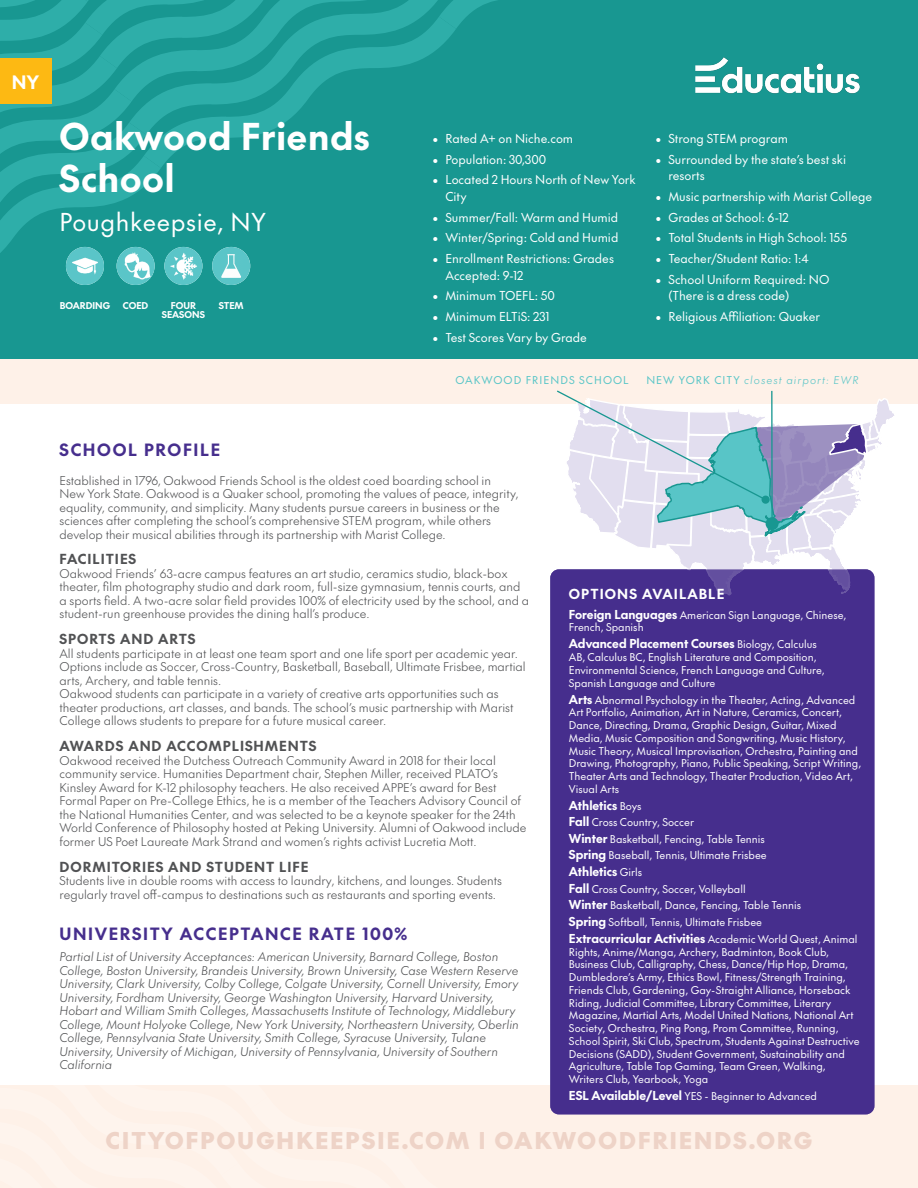
<style>
.page{position:relative;width:918px;height:1188px;background:#fff}
.page>*{position:absolute;margin:0;border:0;box-sizing:border-box;transform-origin:0 0}
.t1{font:700 36px/42px "The Future";letter-spacing:.025em;color:#fff}
.t2{font:24px "The Future";letter-spacing:.025em;color:#fff}
.t3{font:900 22.5px "The Future";letter-spacing:.1em;color:#eed3c7}
.t4{font:700 18px "The Future";color:#fff}
.t5{font:700 16.5px "The Future";letter-spacing:.1em;color:#462e8d}
.t6{font:700 13.5px "The Future";letter-spacing:.07em;color:#515254}
.t7{font:700 13.5px "The Future";letter-spacing:.08em;color:#fff}
.t8{font:12px/16.5px "The Future";color:#fff}
.t9{font:700 12px "The Future";color:#fff}
.t10{font:300 11.7px/13.5px "The Future";color:#515254}
.t11{font:italic 300 11.7px/13.5px "The Future";color:#515254}
.t12{font:10.5px/12.8px "The Future";color:#fff}
.t13{font:italic 300 10.5px "The Future";letter-spacing:.1em;color:#58c5c7}
.t14{font:10.5px "The Future";letter-spacing:.1em;color:#58c5c7}
.t15{font:700 9.15px/9.1px "The Future";color:#fff;text-align:center}
.s1{font-weight:400;font-style:normal}
.s2{font-weight:700;font-size:12px}
.s3{font-weight:400;font-size:10.5px}
</style>
<div class="page">
<div style="left:0;top:273px;width:918px;height:915px;background:#fef1e8"></div>
<div style="left:0;top:404px;width:918px;height:681px;background:#fff"></div>
<div style="left:0;top:0;width:918px;height:359px;background:#189791"></div>
<svg style="left:0;top:0;width:497px;height:259px"></svg>
<div style="left:0;top:59px;width:51px;height:45px;background:#fdb913"></div>
<img style="left:695px;top:57px;width:165px;height:37px">
<div style="left:550px;top:569px;width:324px;height:545px;background:#462e8d;border-radius:9px"></div>
<img style="left:117px;top:247px;width:38px;height:38px;border-radius:19px">
<img style="left:164px;top:247px;width:38px;height:38px;border-radius:19px">
<img style="left:66px;top:247px;width:38px;height:38px;border-radius:19px">
<svg style="left:555px;top:390px;width:339px;height:227px"></svg>
<hr style="left:771px;top:391px;width:2px;height:133px;background:#189791">
<img style="left:212px;top:247px;width:38px;height:38px;border-radius:19px">
<h3 class="t4" style="left:12px;top:69px;width:29px">NY</h3>
<h1 class="t1" style="left:60px;top:114px;width:312px">Oakwood Friends<br>School</h1>
<h2 class="t2" style="left:60px;top:205px;width:208px">Poughkeepsie, NY</h2>
<p class="t15" style="left:60px;top:301px;width:52px">BOARDING</p>
<p class="t15" style="left:219px;top:301px;width:26px">STEM</p>
<p class="t15" style="left:123px;top:301px;width:27px">COED</p>
<p class="t15" style="left:162px;top:301px;width:45px">FOUR<br>SEASONS</p>
<p class="t8" style="left:433px;top:130px;width:142px">• Rated A+ on Niche.com</p>
<p class="t8" style="left:433px;top:151px;width:115px">• Population: 30,300</p>
<p class="t8" style="left:445px;top:171px;width:192px;text-indent:-13px">• Located 2 Hours North of New York<br>City</p>
<p class="t8" style="left:433px;top:209px;width:187px">• Summer/Fall: Warm and Humid</p>
<p class="t8" style="left:433px;top:229px;width:187px">• Winter/Spring: Cold and Humid</p>
<p class="t8" style="left:445px;top:250px;width:170px;text-indent:-13px">• Enrollment Restrictions: Grades<br>Accepted: 9-12</p>
<p class="t8" style="left:433px;top:287px;width:124px">• Minimum TOEFL: 50</p>
<p class="t8" style="left:433px;top:308px;width:119px">• Minimum ELTiS: 231</p>
<p class="t8" style="left:433px;top:329px;width:156px">• Test Scores Vary by Grade</p>
<p class="t8" style="left:656px;top:130px;width:134px">• Strong STEM program</p>
<p class="t8" style="left:668px;top:151px;width:179px;text-indent:-13px">• Surrounded by the state’s best ski resorts</p>
<p class="t8" style="left:656px;top:188px;width:218px">• Music partnership with Marist College</p>
<p class="t8" style="left:656px;top:209px;width:135px">• Grades at School: 6-12</p>
<p class="t8" style="left:656px;top:229px;width:193px">• Total Students in High School: 155</p>
<p class="t8" style="left:656px;top:250px;width:155px">• Teacher/Student Ratio: 1:4</p>
<p class="t8" style="left:668px;top:271px;width:162px;text-indent:-13px">• School Uniform Required: NO (There is a dress code)</p>
<p class="t8" style="left:656px;top:308px;width:166px">• Religious Affiliation: Quaker</p>
<p class="t14" style="left:455px;top:373px;width:175px">OAKWOOD FRIENDS SCHOOL</p>
<p class="t13" style="left:646px;top:373px;width:214px"><span class="s1">NEW YORK CITY</span> closest airport: EWR</p>
<h3 class="t5" style="left:60px;top:438px;width:162px">SCHOOL PROFILE</h3>
<p class="t10" style="left:60px;top:473px;width:461px">Established in 1796, Oakwood Friends School is the oldest coed boarding school in New York State. Oakwood is a Quaker school, promoting the values of peace, integrity, equality, community, and simplicity. Many students pursue careers in business or the sciences after completing the school’s comprehensive STEM program, while others develop their musical abilities through its partnership with Marist College.</p>
<p class="t6" style="left:60px;top:550px;width:78px">FACILITIES</p>
<p class="t10" style="left:60px;top:567px;width:471px">Oakwood Friends’ 63-acre campus features an art studio, ceramics studio, black-box theater, film photography studio and dark room, full-size gymnasium, tennis courts, and a sports field. A two-acre solar field provides 100% of electricity used by the school, and a student-run greenhouse provides the dining hall’s produce.</p>
<p class="t6" style="left:60px;top:630px;width:137px">SPORTS AND ARTS</p>
<p class="t10" style="left:60px;top:646px;width:468px">All students participate in at least one team sport and one life sport per academic year.<br>Options include as Soccer, Cross-Country, Basketball, Baseball, Ultimate Frisbee, martial arts, Archery, and table tennis.<br>Oakwood students can participate in a variety of creative arts opportunities such as theater productions, art classes, and bands. The school’s music partnership with Marist College allows students to prepare for a future musical career.</p>
<p class="t6" style="left:60px;top:736px;width:258px">AWARDS AND ACCOMPLISHMENTS</p>
<p class="t10" style="left:60px;top:753px;width:469px">Oakwood received the Dutchess Outreach Community Award in 2018 for their local community service. Humanities Department chair, Stephen Miller, received PLATO’s Kinsley Award for K-12 philosophy teachers. He also received APPE’s award for Best Formal Paper on Pre-College Ethics, he is a member of the Teachers Advisory Council of the National Humanities Center, and was selected to be a keynote speaker for the 24th World Conference of Philosophy hosted at Peking University. Alumni of Oakwood include former US Poet Laureate Mark Strand and women’s rights activist Lucretia Mott.</p>
<p class="t6" style="left:60px;top:857px;width:250px">DORMITORIES AND STUDENT LIFE</p>
<p class="t10" style="left:60px;top:874px;width:444px">Students live in double rooms with access to laundry, kitchens, and lounges. Students regularly travel off-campus to destinations such as restaurants and sporting events.</p>
<h3 class="t5" style="left:60px;top:921px;width:349px">UNIVERSITY ACCEPTANCE RATE 100%</h3>
<p class="t11" style="left:60px;top:950px;width:461px">Partial List of University Acceptances: American University, Barnard College, Boston College, Boston University, Brandeis University, Brown University, Case Western Reserve University, Clark University, Colby College, Colgate University, Cornell University, Emory University, Fordham University, George Washington University, Harvard University, Hobart and William Smith Colleges, Massachusetts Institute of Technology, Middlebury College, Mount Holyoke College, New York University, Northeastern University, Oberlin College, Pennsylvania State University, Smith College, Syracuse University, Tulane University, University of Michigan, University of Pennsylvania, University of Southern California</p>
<p class="t7" style="left:569px;top:585px;width:157px">OPTIONS AVAILABLE</p>
<p class="t12" style="left:569px;top:608px;width:279px"><span class="s2">Foreign Languages</span> American Sign Language, Chinese,<br>French, Spanish</p>
<p class="t9" style="left:569px;top:635px;width:249px">Advanced Placement Courses <span class="s3">Biology, Calculus</span></p>
<p class="t12" style="left:569px;top:650px;width:257px">AB, Calculus BC, English Literature and Composition,<br>Environmental Science, French Language and Culture,<br>Spanish Language and Culture</p>
<p class="t12" style="left:569px;top:693px;width:294px"><span class="s2">Arts</span> Abnormal Psychology in the Theater, Acting, Advanced Art Portfolio, Animation, Art in Nature, Ceramics, Concert, Dance, Directing, Drama, Graphic Design, Guitar, Mixed Media, Music Composition and Songwriting, Music History, Music Theory, Musical Improvisation, Orchestra, Painting and Drawing, Photography, Piano, Public Speaking, Script Writing, Theater Arts and Technology, Theater Production, Video Art, Visual Arts</p>
<p class="t9" style="left:569px;top:797px;width:74px">Athletics <span class="s3">Boys</span></p>
<p class="t12" style="left:569px;top:814px;width:199px;line-height:16.5px"><span class="s2">Fall</span> Cross Country, Soccer<br><span class="s2">Winter</span> Basketball, Fencing, Table Tennis<br><span class="s2">Spring</span> Baseball, Tennis, Ultimate Frisbee</p>
<p class="t9" style="left:569px;top:863px;width:75px">Athletics <span class="s3">Girls</span></p>
<p class="t12" style="left:569px;top:880px;width:234px;line-height:16.5px"><span class="s2">Fall</span> Cross Country, Soccer, Volleyball<br><span class="s2">Winter</span> Basketball, Dance, Fencing, Table Tennis<br><span class="s2">Spring</span> Softball, Tennis, Ultimate Frisbee</p>
<p class="t9" style="left:569px;top:930px;width:290px">Extracurricular Activities <span class="s3">Academic World Quest, Animal</span></p>
<p class="t12" style="left:569px;top:945px;width:292px">Rights, Anime/Manga, Archery, Badminton, Book Club, Business Club, Calligraphy, Chess, Dance/Hip Hop, Drama, Dumbledore’s Army, Ethics Bowl, Fitness/Strength Training, Friends Club, Gardening, Gay-Straight Alliance, Horseback Riding, Judicial Committee, Library Committee, Literary Magazine, Martial Arts, Model United Nations, National Art Society, Orchestra, Ping Pong, Prom Committee, Running, School Spirit, Ski Club, Spectrum, Students Against Destructive Decisions (SADD), Student Government, Sustainability and Agriculture, Table Top Gaming, Team Green, Walking, Writers Club, Yearbook, Yoga</p>
<p class="t12" style="left:569px;top:1090px;width:250px"><span class="s2">ESL Available/Level</span> YES - Beginner to Advanced</p>
<h3 class="t3" style="left:106px;top:1124px;width:708px">CITYOFPOUGHKEEPSIE.COM | OAKWOODFRIENDS.ORG</h3>
</div>
